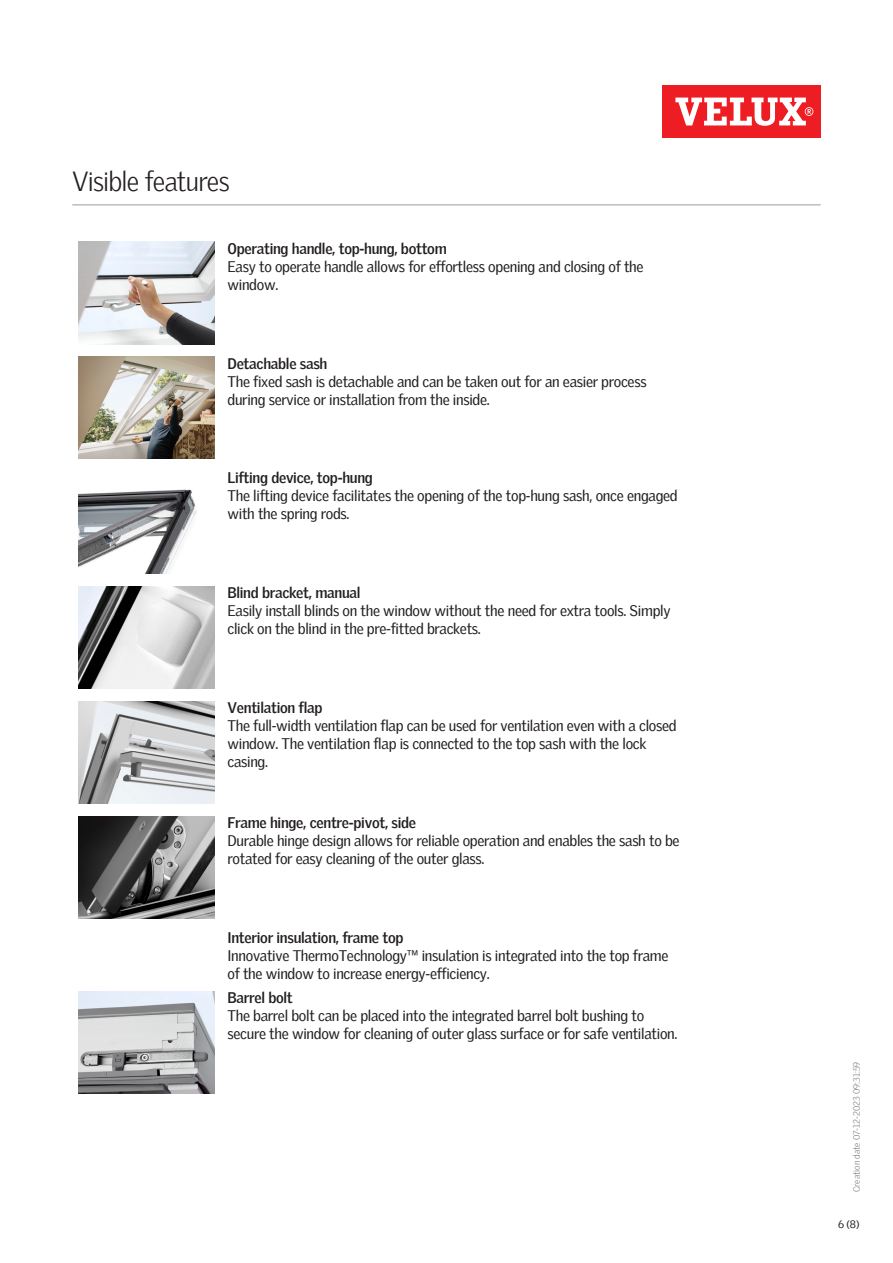
<style>
.page{position:relative;width:893px;height:1263px;background:#fff}
.page>*{position:absolute;margin:0;border:0;box-sizing:border-box;transform-origin:0 0}
.Headline_With_Line_B{font:300 27px "Velux Gothic";letter-spacing:-.03em;color:#231f20}
.Body_Heading{font:15px/18px "Velux Gothic";letter-spacing:-.02em;color:#231f20}
.t1{font:10.5px "Velux Gothic";color:#231f20}
.t2{font:300 9px "Velux Gothic";color:#7c7e81}
.s1{font-weight:700}
</style>
<div class="page">
<div style="left:662px;top:85px;width:159px;height:53px;background:#ee1d23"></div>
<svg style="left:675px;top:98px;width:138px;height:28px"></svg>
<hr style="left:72px;top:204px;width:749px;height:2px;background:#bcbdbb">
<img style="left:79px;top:242px;width:136px;height:102px">
<img style="left:79px;top:357px;width:136px;height:102px">
<img style="left:79px;top:489px;width:118px;height:85px">
<img style="left:79px;top:586px;width:136px;height:102px">
<img style="left:79px;top:701px;width:136px;height:102px">
<img style="left:79px;top:816px;width:136px;height:102px">
<img style="left:79px;top:991px;width:136px;height:102px">
<p class="Headline_With_Line_B" style="left:72px;top:161px;width:159px">Visible features</p>
<p class="Body_Heading" style="left:227px;top:238px;width:418px"><span class="s1">Operating handle, top-hung, bottom<br></span>Easy to operate handle allows for effortless opening and closing of the window.</p>
<p class="Body_Heading" style="left:227px;top:353px;width:421px"><span class="s1">Detachable sash<br></span>The fixed sash is detachable and can be taken out for an easier process during service or installation from the inside.</p>
<p class="Body_Heading" style="left:227px;top:468px;width:452px"><span class="s1">Lifting device, top-hung<br></span>The lifting device facilitates the opening of the top-hung sash, once engaged with the spring rods.</p>
<p class="Body_Heading" style="left:227px;top:582px;width:445px"><span class="s1">Blind bracket, manual<br></span>Easily install blinds on the window without the need for extra tools. Simply click on the blind in the pre-fitted brackets.</p>
<p class="Body_Heading" style="left:227px;top:697px;width:451px"><span class="s1">Ventilation flap<br></span>The full-width ventilation flap can be used for ventilation even with a closed window. The ventilation flap is connected to the top sash with the lock casing.</p>
<p class="Body_Heading" style="left:227px;top:812px;width:454px"><span class="s1">Frame hinge, centre-pivot, side<br></span>Durable hinge design allows for reliable operation and enables the sash to be rotated for easy cleaning of the outer glass.</p>
<p class="Body_Heading" style="left:227px;top:927px;width:442px"><span class="s1">Interior insulation, frame top<br></span>Innovative ThermoTechnology™ insulation is integrated into the top frame of the window to increase energy-efficiency.</p>
<p class="Body_Heading" style="left:227px;top:987px;width:451px"><span class="s1">Barrel bolt<br></span>The barrel bolt can be placed into the integrated barrel bolt bushing to secure the window for cleaning of outer glass surface or for safe ventilation.</p>
<p class="t2" style="left:850px;top:1192px;width:132px;rotate:-90deg">Creation date 07-12-2023 09:31:59</p>
<p class="t1" style="left:838px;top:1216px;width:23px">6 (8)</p>
</div>
